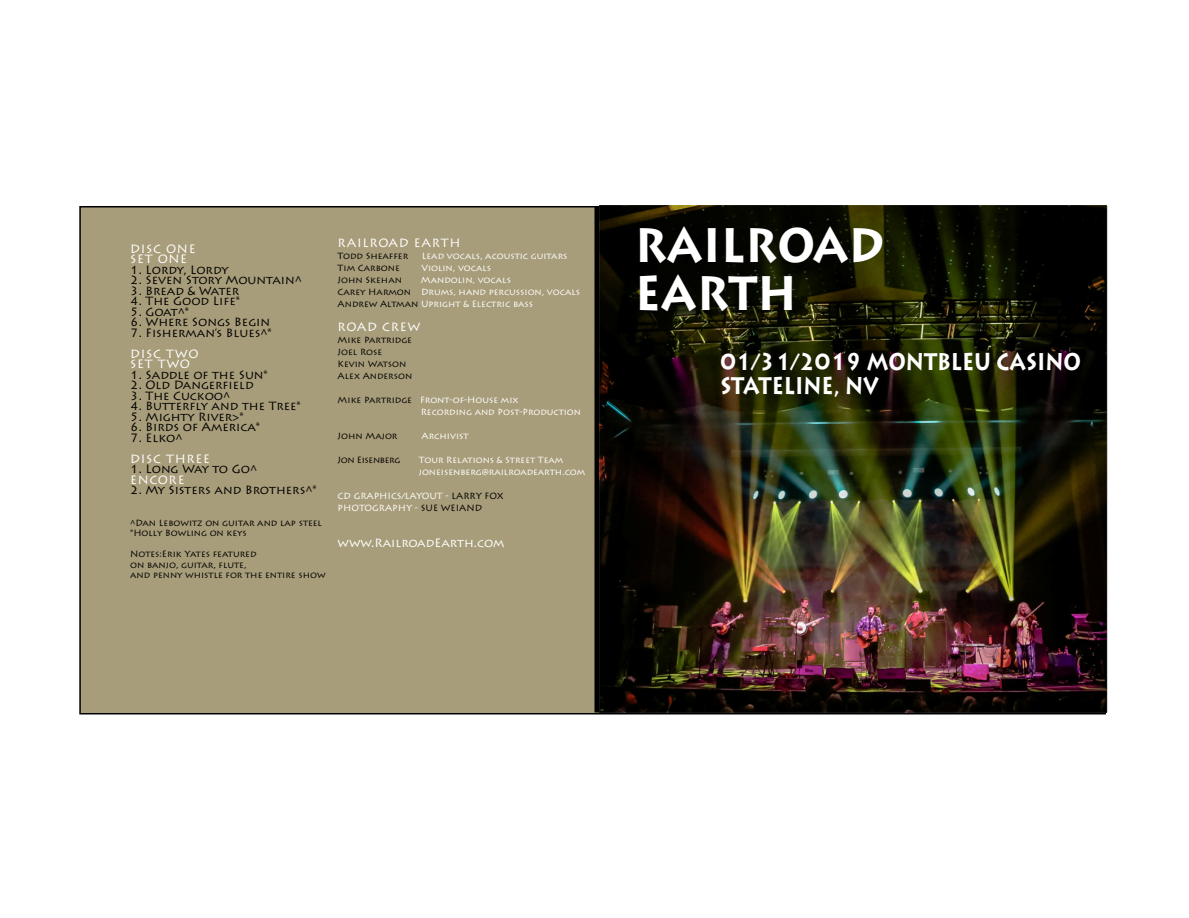
<style>
.page{position:relative;width:1189px;height:918px;background:#fff}
.page>*{position:absolute;margin:0;border:0;box-sizing:border-box;transform-origin:0 0}
.t1{font:700 48px/48px "Lithos Pro";color:#fff;scale:.9 1}
.t2{font:700 24px/24px "Lithos Pro";color:#fff;scale:.83 1}
.t3{font:12px "Lithos Pro";color:#000}
.t4{font:12px/10.5px "Lithos Pro";letter-spacing:.06em;color:#fff}
.t5{font:12px "Lithos Pro";color:#fff}
.t6{font:9px/12px "Lithos Pro";color:#fff}
.t7{font:9px/12px "Lithos Pro";color:#000}
.t8{font:9px "Lithos Pro";letter-spacing:-.035em;color:#000}
.s1{color:#000}
</style>
<div class="page">
<img style="left:79px;top:205px;width:1029px;height:510px">
<h3 class="t4" style="left:130px;top:244px;width:67px">DISC ONE<br>SET ONE</h3>
<h3 class="t3" style="left:130px;top:263px;width:100px">1. Lordy, Lordy</h3>
<h3 class="t3" style="left:130px;top:273px;width:173px">2. Seven Story Mountain^</h3>
<h3 class="t3" style="left:130px;top:284px;width:110px">3. Bread &amp; Water</h3>
<h3 class="t3" style="left:130px;top:294px;width:111px">4. The Good Life*</h3>
<h3 class="t3" style="left:130px;top:305px;width:60px">5. Goat^*</h3>
<h3 class="t3" style="left:130px;top:315px;width:141px">6. Where Songs Begin</h3>
<h3 class="t3" style="left:130px;top:326px;width:143px">7. Fisherman’s Blues^*</h3>
<h3 class="t4" style="left:130px;top:349px;width:70px">DISC TWO<br>SET TWO</h3>
<h3 class="t3" style="left:130px;top:368px;width:139px">1. Saddle of the Sun*</h3>
<h3 class="t3" style="left:130px;top:378px;width:125px">2. Old Dangerfield</h3>
<h3 class="t3" style="left:130px;top:389px;width:102px">3. The Cuckoo^</h3>
<h3 class="t3" style="left:130px;top:399px;width:172px">4. Butterfly and the Tree*</h3>
<h3 class="t3" style="left:130px;top:410px;width:115px">5. Mighty River&gt;*</h3>
<h3 class="t3" style="left:130px;top:420px;width:131px">6. Birds of America*</h3>
<h3 class="t3" style="left:130px;top:431px;width:54px">7. Elko^</h3>
<h3 class="t4" style="left:130px;top:454px;width:81px">DISC THREE</h3>
<h3 class="t3" style="left:130px;top:462px;width:128px">1. Long Way to Go^</h3>
<h3 class="t4" style="left:130px;top:475px;width:56px">ENCORE</h3>
<h3 class="t3" style="left:130px;top:483px;width:188px">2. My Sisters and Brothers^*</h3>
<p class="t7" style="left:130px;top:518px;width:193px;line-height:10.5px">^Dan Lebowitz on guitar and lap steel *Holly Bowling on keys</p>
<p class="t7" style="left:130px;top:549px;width:197px;line-height:10.5px">Notes:Erik Yates featured<br>on banjo, guitar, flute,<br>and penny whistle for the entire show</p>
<h3 class="t4" style="left:337px;top:238px;width:124px">RAILROAD EARTH</h3>
<p class="t7" style="left:337px;top:250px;width:72px">Todd Sheaffer</p>
<p class="t6" style="left:421px;top:250px;width:147px">Lead vocals, acoustic guitars</p>
<p class="t7" style="left:337px;top:262px;width:64px">Tim Carbone</p>
<p class="t6" style="left:421px;top:262px;width:71px">Violin, vocals</p>
<p class="t7" style="left:337px;top:274px;width:66px">John Skehan</p>
<p class="t6" style="left:337px;top:274px;width:244px;text-indent:83px">Mandolin, vocals<br><span class="s1">Carey Harmon</span> Drums, hand percussion, vocals<br><span class="s1">Andrew Altman</span> Upright &amp; Electric bass</p>
<h3 class="t4" style="left:337px;top:322px;width:84px">ROAD CREW</h3>
<p class="t7" style="left:337px;top:334px;width:76px">Mike Partridge<br>Joel Rose<br>Kevin Watson<br>Alex Anderson</p>
<p class="t6" style="left:420px;top:394px;width:162px;text-indent:-83px"><span class="s1">Mike Partridge</span> Front-of-House mix<br>Recording and Post-Production</p>
<p class="t7" style="left:337px;top:430px;width:61px">John Major</p>
<p class="t6" style="left:421px;top:430px;width:48px">Archivist</p>
<p class="t8" style="left:337px;top:455px;width:64px">Jon Eisenberg</p>
<p class="t6" style="left:418px;top:454px;width:168px">Tour Relations &amp; Street Team joneisenberg@railroadearth.com</p>
<p class="t6" style="left:337px;top:490px;width:167px">CD GRAPHICS/LAYOUT - <span class="s1">LARRY FOX<br></span>PHOTOGRAPHY - <span class="s1">SUE WEIAND</span></p>
<h3 class="t5" style="left:337px;top:536px;width:168px">www.RailroadEarth.com</h3>
<h1 class="t1" style="left:634px;top:222px;width:279px">RAILROAD<br>EARTH</h1>
<h2 class="t2" style="left:720px;top:350px;width:435px">01/31/2019 MONTBLEU CASINO<br>STATELINE, NV</h2>
</div>
